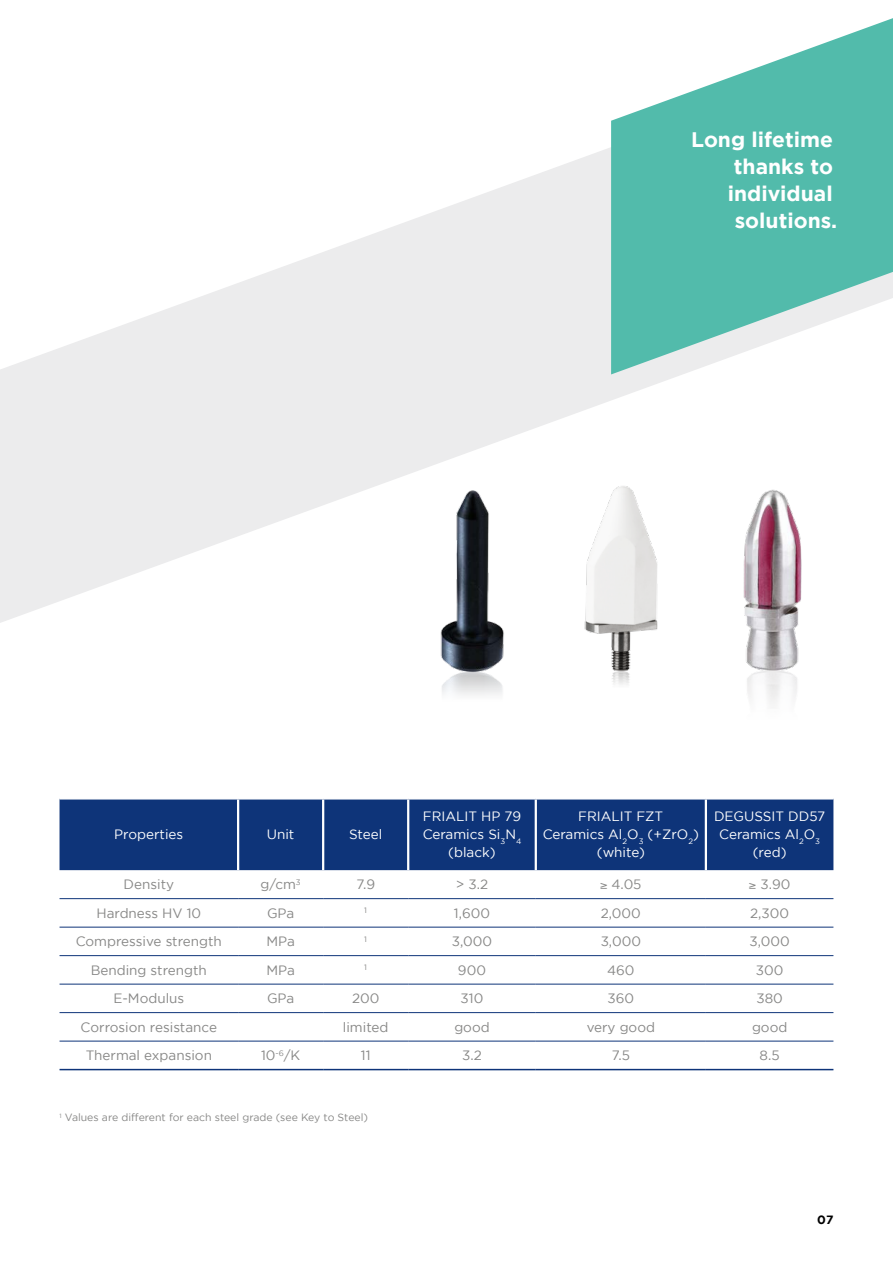
<style>
.page{position:relative;width:893px;height:1263px;background:#fff}
.page>*{position:absolute;margin:0;border:0;box-sizing:border-box;transform-origin:0 0}
.t1{font:700 21px/27px "Gotham";color:#fff;text-align:right}
.t2{font:13.5px "Gotham";color:#878786}
.t3{font:13.5px/18px "Gotham";color:#fff;text-align:center}
.t4{font:700 12px "Gotham";color:#000}
.t5{font:10.5px "Gotham";color:#878786}
.t6{font:7.8px "Gotham";color:#878786}
</style>
<div class="page">
<svg style="left:0;top:147px;width:683px;height:476px;fill:#ececed"></svg>
<svg style="left:611px;top:18px;width:282px;height:356px;fill:#52bbab"></svg>
<img style="left:743px;top:489px;width:59px;height:215px">
<img style="left:545px;top:458px;width:138px;height:227px">
<img style="left:409px;top:454px;width:127px;height:241px">
<div style="left:60px;top:799px;width:773px;height:71px;background:#0e3479"></div>
<hr style="left:237px;top:799px;width:2px;height:71px;background:#fff">
<hr style="left:322px;top:799px;width:2px;height:71px;background:#fff">
<hr style="left:407px;top:799px;width:2px;height:71px;background:#fff">
<hr style="left:535px;top:799px;width:2px;height:71px;background:#fff">
<hr style="left:705px;top:799px;width:2px;height:71px;background:#fff">
<hr style="left:60px;top:1069px;width:178px;height:1px;background:#0e3479">
<hr style="left:238px;top:1069px;width:85px;height:1px;background:#0e3479">
<hr style="left:323px;top:1069px;width:85px;height:1px;background:#0e3479">
<hr style="left:408px;top:1069px;width:128px;height:1px;background:#0e3479">
<hr style="left:536px;top:1069px;width:170px;height:1px;background:#0e3479">
<hr style="left:706px;top:1069px;width:127px;height:1px;background:#0e3479">
<hr style="left:60px;top:1041px;width:178px;height:1px;background:#0e3479">
<hr style="left:238px;top:1041px;width:85px;height:1px;background:#0e3479">
<hr style="left:323px;top:1041px;width:85px;height:1px;background:#0e3479">
<hr style="left:408px;top:1041px;width:128px;height:1px;background:#0e3479">
<hr style="left:536px;top:1041px;width:170px;height:1px;background:#0e3479">
<hr style="left:706px;top:1041px;width:127px;height:1px;background:#0e3479">
<hr style="left:60px;top:898px;width:178px;height:1px;background:#0e3479">
<hr style="left:238px;top:898px;width:85px;height:1px;background:#0e3479">
<hr style="left:323px;top:898px;width:85px;height:1px;background:#0e3479">
<hr style="left:408px;top:898px;width:128px;height:1px;background:#0e3479">
<hr style="left:536px;top:898px;width:170px;height:1px;background:#0e3479">
<hr style="left:706px;top:898px;width:127px;height:1px;background:#0e3479">
<hr style="left:60px;top:927px;width:178px;height:1px;background:#0e3479">
<hr style="left:238px;top:927px;width:85px;height:1px;background:#0e3479">
<hr style="left:323px;top:927px;width:85px;height:1px;background:#0e3479">
<hr style="left:408px;top:927px;width:128px;height:1px;background:#0e3479">
<hr style="left:536px;top:927px;width:170px;height:1px;background:#0e3479">
<hr style="left:706px;top:927px;width:127px;height:1px;background:#0e3479">
<hr style="left:60px;top:984px;width:178px;height:1px;background:#0e3479">
<hr style="left:238px;top:984px;width:85px;height:1px;background:#0e3479">
<hr style="left:323px;top:984px;width:85px;height:1px;background:#0e3479">
<hr style="left:408px;top:984px;width:128px;height:1px;background:#0e3479">
<hr style="left:536px;top:984px;width:170px;height:1px;background:#0e3479">
<hr style="left:706px;top:984px;width:127px;height:1px;background:#0e3479">
<hr style="left:60px;top:955px;width:178px;height:1px;background:#0e3479">
<hr style="left:238px;top:955px;width:85px;height:1px;background:#0e3479">
<hr style="left:323px;top:955px;width:85px;height:1px;background:#0e3479">
<hr style="left:408px;top:955px;width:128px;height:1px;background:#0e3479">
<hr style="left:536px;top:955px;width:170px;height:1px;background:#0e3479">
<hr style="left:706px;top:955px;width:127px;height:1px;background:#0e3479">
<hr style="left:60px;top:1012px;width:178px;height:1px;background:#0e3479">
<hr style="left:238px;top:1012px;width:85px;height:1px;background:#0e3479">
<hr style="left:323px;top:1012px;width:85px;height:1px;background:#0e3479">
<hr style="left:408px;top:1012px;width:128px;height:1px;background:#0e3479">
<hr style="left:536px;top:1012px;width:170px;height:1px;background:#0e3479">
<hr style="left:706px;top:1012px;width:127px;height:1px;background:#0e3479">
<h1 class="t1" style="left:691px;top:125px;width:148px">Long lifetime thanks to individual solutions.</h1>
<p class="t3" style="left:114px;top:825px;width:71px">Properties</p>
<p class="t3" style="left:267px;top:825px;width:29px">Unit</p>
<p class="t3" style="left:349px;top:825px;width:35px">Steel</p>
<p class="t3" style="left:423px;top:807px;width:100px">FRIALIT HP 79<br>Ceramics Si<sub>3</sub>N<sub>4 </sub>(black)</p>
<p class="t3" style="left:543px;top:807px;width:158px">FRIALIT FZT<br>Ceramics Al<sub>2</sub>O<sub>3</sub> (+ZrO<sub>2</sub>) (white)</p>
<p class="t3" style="left:714px;top:807px;width:113px">DEGUSSIT DD57<br>Ceramics Al<sub>2</sub>O<sub>3 </sub>(red)</p>
<p class="t2" style="left:124px;top:877px;width:52px">Density</p>
<p class="t2" style="left:261px;top:877px;width:42px">g/cm<sup>3</sup></p>
<p class="t2" style="left:356px;top:877px;width:20px">7.9</p>
<p class="t2" style="left:456px;top:877px;width:34px">&gt; 3.2</p>
<p class="t2" style="left:600px;top:877px;width:43px">≥ 4.05</p>
<p class="t2" style="left:749px;top:877px;width:43px">≥ 3.90</p>
<p class="t2" style="left:96px;top:905px;width:106px">Hardness HV 10</p>
<p class="t2" style="left:267px;top:905px;width:29px">GPa</p>
<p class="t6" style="left:364px;top:906px;width:4px">1</p>
<p class="t2" style="left:454px;top:905px;width:38px">1,600</p>
<p class="t2" style="left:601px;top:905px;width:42px">2,000</p>
<p class="t2" style="left:750px;top:905px;width:40px">2,300</p>
<p class="t2" style="left:76px;top:934px;width:148px">Compressive strength</p>
<p class="t2" style="left:266px;top:934px;width:30px">MPa</p>
<p class="t6" style="left:364px;top:935px;width:4px">1</p>
<p class="t2" style="left:452px;top:934px;width:42px">3,000</p>
<p class="t2" style="left:601px;top:934px;width:42px">3,000</p>
<p class="t2" style="left:749px;top:934px;width:42px">3,000</p>
<p class="t2" style="left:91px;top:962px;width:118px">Bending strength</p>
<p class="t2" style="left:266px;top:962px;width:30px">MPa</p>
<p class="t6" style="left:364px;top:963px;width:4px">1</p>
<p class="t2" style="left:458px;top:962px;width:30px">900</p>
<p class="t2" style="left:607px;top:962px;width:29px">460</p>
<p class="t2" style="left:756px;top:962px;width:29px">300</p>
<p class="t2" style="left:113px;top:991px;width:72px">E-Modulus</p>
<p class="t2" style="left:267px;top:991px;width:29px">GPa</p>
<p class="t2" style="left:352px;top:991px;width:29px">200</p>
<p class="t2" style="left:461px;top:991px;width:24px">310</p>
<p class="t2" style="left:607px;top:991px;width:28px">360</p>
<p class="t2" style="left:756px;top:991px;width:28px">380</p>
<p class="t2" style="left:81px;top:1019px;width:138px">Corrosion resistance</p>
<p class="t2" style="left:343px;top:1019px;width:47px">limited</p>
<p class="t2" style="left:454px;top:1019px;width:37px">good</p>
<p class="t2" style="left:587px;top:1019px;width:70px">very good</p>
<p class="t2" style="left:752px;top:1019px;width:37px">good</p>
<p class="t2" style="left:86px;top:1048px;width:128px">Thermal expansion</p>
<p class="t2" style="left:261px;top:1048px;width:41px">10<sup>-6</sup>/K</p>
<p class="t2" style="left:361px;top:1048px;width:11px">11</p>
<p class="t2" style="left:462px;top:1048px;width:21px">3.2</p>
<p class="t2" style="left:612px;top:1048px;width:20px">7.5</p>
<p class="t2" style="left:760px;top:1048px;width:22px">8.5</p>
<p class="t5" style="left:60px;top:1111px;width:310px"><sup>1</sup> Values are different for each steel grade (see Key to Steel)</p>
<p class="t4" style="left:817px;top:1212px;width:18px">07</p>
</div>
